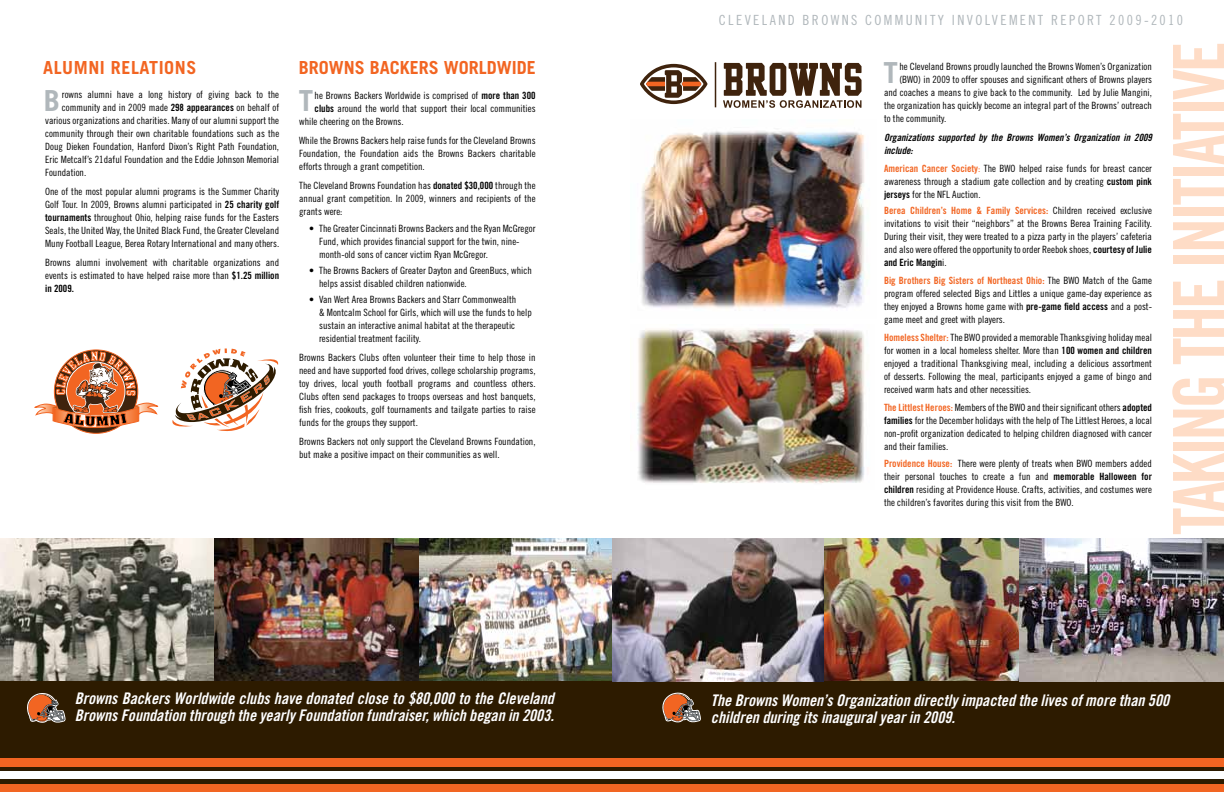
<style>
.page{position:relative;width:1224px;height:792px;background:#fff}
.page>*{position:absolute;margin:0;border:0;box-sizing:border-box;transform-origin:0 0}
.t1{font:72px "Trade Gothic Bold Cond Twenty";letter-spacing:-.05em;color:#fedcc6}
.t2{font:700 29px "Trade Gothic";color:#b0b7bb}
.t3{font:700 18px "Trade Gothic";color:#f26522}
.t4{font:700 18px "Trade Gothic";letter-spacing:.03em;color:#f26522}
.t5{font:16px/17px "Trade Gothic Bold Cond Twenty Obl";color:#fff}
.t6{font:14px "Trade Gothic Cond Eighteen";letter-spacing:.17em;color:#b0b7bb}
.t7{font:10px/13px "Trade Gothic Cond Eighteen";color:#000;text-align:justify}
.t8{font:10px/18px "Trade Gothic Bold Cond Twenty";color:#f26522}
.t9{font:10px/13px "Trade Gothic Bold Cond Twenty Obl";color:#000}
.t10{font:10px "Trade Gothic Bold Cond Twenty";color:#000}
.s1{font-family:"Trade Gothic Bold Cond Twenty";color:#f26522}
.s2{color:#f26522}
.s3{font-family:"Trade Gothic Bold Cond Twenty"}
.s4{font-family:"Trade Gothic Cond Eighteen";color:#000}
.s5{color:#000}
</style>
<div class="page">
<div style="left:0;top:673px;width:1224px;height:107px;background:#2d1b00"></div>
<div style="left:0;top:759px;width:1224px;height:33px;background:#f26522"></div>
<div style="left:0;top:767px;width:1224px;height:17px;background:#2d1b00"></div>
<div style="left:0;top:772px;width:1224px;height:7px;background:#fff"></div>
<svg style="left:27px;top:693px;width:39px;height:30px"></svg>
<img style="left:0;top:538px;width:808px;height:143px">
<img style="left:213px;top:538px;width:206px;height:143px">
<img style="left:808px;top:538px;width:416px;height:143px">
<svg style="left:723px;top:63px;width:139px;height:45px"></svg>
<hr style="left:715px;top:62px;width:1px;height:45px;background:#3f230d">
<svg style="left:640px;top:63px;width:68px;height:42px"></svg>
<img style="left:640px;top:131px;width:225px;height:179px">
<img style="left:637px;top:328px;width:227px;height:155px">
<svg style="left:662px;top:693px;width:39px;height:29px"></svg>
<svg style="left:172px;top:348px;width:107px;height:84px"></svg>
<svg style="left:35px;top:349px;width:123px;height:85px"></svg>
<h3 class="t6" style="left:719px;top:12px;width:466px">CLEVELAND BROWNS COMMUNITY INVOLVEMENT REPORT 2009-2010</h3>
<h1 class="t1" style="left:1156px;top:535px;width:495px;rotate:-90deg">TAKING THE INITIATIVE</h1>
<h3 class="t4" style="left:43px;top:57px;width:155px">ALUMNI RELATIONS</h3>
<h3 class="t3" style="left:299px;top:57px;width:239px">BROWNS BACKERS WORLDWIDE</h3>
<p class="t7" style="left:899px;top:59px;width:254px">he Cleveland Browns proudly launched the Browns Women’s Organization</p>
<p class="t7" style="left:899px;top:72px;width:254px">(BWO) in 2009 to offer spouses and significant others of Browns players</p>
<p class="t7" style="left:884px;top:85px;width:270px">and coaches a means to give back to the community. Led by Julie Mangini,</p>
<p class="t7" style="left:884px;top:98px;width:270px">the organization has quickly become an integral part of the Browns’ outreach</p>
<p class="t7" style="left:884px;top:111px;width:64px">to the community.</p>
<p class="t9" style="left:884px;top:130px;width:270px">Organizations supported by the Browns Women’s Organization in 2009 include:</p>
<p class="t7" style="left:884px;top:161px;width:270px"><span class="s1">American Cancer Society</span><span class="s2">:</span> The BWO helped raise funds for breast cancer awareness through a stadium gate collection and by creating <span class="s3">custom pink jerseys</span> for the NFL Auction.</p>
<p class="t8" style="left:884px;top:201px;width:270px">Berea Children’s Home &amp; Family Services: <span class="s4">Children received exclusive</span></p>
<p class="t7" style="left:884px;top:216px;width:269px">invitations to visit their “neighbors” at the Browns Berea Training Facility.<br>During their visit, they were treated to a pizza party in the players’ cafeteria and also were offered the opportunity to order Reebok shoes, <span class="s3">courtesy of Julie</span></p>
<p class="t8" style="left:884px;top:253px;width:270px"><span class="s5">and Eric Mangin</span><span class="s4">i.<br></span>Big Brothers Big Sisters of Northeast Ohio: <span class="s4">The BWO Match of the Game</span></p>
<p class="t7" style="left:884px;top:286px;width:270px">program offered selected Bigs and Littles a unique game-day experience as they enjoyed a Browns home game with <span class="s3">pre-game field access</span> and a post&shy;game meet and greet with players.</p>
<p class="t7" style="left:884px;top:330px;width:270px"><span class="s1">Homeless Shelter:</span> The BWO provided a memorable Thanksgiving holiday meal for women in a local homeless shelter. More than <span class="s3">100 women and children </span>enjoyed a traditional Thanksgiving meal, including a delicious assortment of desserts. Following the meal, participants enjoyed a game of bingo and received warm hats and other necessities.</p>
<p class="t7" style="left:884px;top:400px;width:270px"><span class="s1">The Littlest Heroes:</span> Members of the BWO and their significant others <span class="s3">adopted families</span> for the December holidays with the help of The Littlest Heroes, a local non-profit organization dedicated to helping children diagnosed with cancer and their families.</p>
<p class="t7" style="left:884px;top:456px;width:270px"><span class="s1">Providence House:</span> There were plenty of treats when BWO members added their personal touches to create a fun and <span class="s3">memorable Halloween for children</span> residing at Providence House. Crafts, activities, and costumes were the children’s favorites during this visit from the BWO.</p>
<h2 class="t2" style="left:884px;top:55px;width:16px">T</h2>
<h2 class="t2" style="left:44px;top:83px;width:18px">B</h2>
<h2 class="t2" style="left:299px;top:83px;width:16px">T</h2>
<p class="t7" style="left:62px;top:88px;width:219px">rowns alumni have a long history of giving back to the</p>
<p class="t7" style="left:62px;top:101px;width:219px">community and in 2009 made <span class="s3">298 appearances</span> on behalf of</p>
<p class="t7" style="left:45px;top:114px;width:235px">various organizations and charities. Many of our alumni support the</p>
<p class="t7" style="left:45px;top:127px;width:236px">community through their own charitable foundations such as the</p>
<p class="t7" style="left:45px;top:140px;width:236px">Doug Dieken Foundation, Hanford Dixon’s Right Path Foundation,</p>
<p class="t7" style="left:45px;top:153px;width:236px">Eric Metcalf’s 21daful Foundation and the Eddie Johnson Memorial</p>
<p class="t7" style="left:45px;top:166px;width:43px">Foundation.</p>
<p class="t7" style="left:45px;top:185px;width:236px">One of the most popular alumni programs is the Summer Charity Golf Tour. In 2009, Browns alumni participated in <span class="s3">25 charity golf tournaments</span> throughout Ohio, helping raise funds for the Easters Seals, the United Way, the United Black Fund, the Greater Cleveland Muny Football League, Berea Rotary International and many others.</p>
<p class="t7" style="left:45px;top:256px;width:236px">Browns alumni involvement with charitable organizations and events is estimated to have helped raise more than <span class="s3">$1.25 million</span></p>
<p class="t10" style="left:45px;top:282px;width:30px">in 2009.</p>
<p class="t7" style="left:315px;top:88px;width:222px">he Browns Backers Worldwide is comprised of <span class="s3">more than 300</span></p>
<p class="t7" style="left:315px;top:101px;width:222px"><span class="s3">clubs</span> around the world that support their local communities</p>
<p class="t7" style="left:299px;top:114px;width:106px">while cheering on the Browns.</p>
<p class="t7" style="left:299px;top:133px;width:238px">While the Browns Backers help raise funds for the Cleveland Browns Foundation, the Foundation aids the Browns Backers charitable efforts through a grant competition.</p>
<p class="t7" style="left:299px;top:178px;width:238px">The Cleveland Browns Foundation has <span class="s3">donated $30,000</span> through the annual grant competition. In 2009, winners and recipients of the grants were:</p>
<p class="t7" style="left:319px;top:221px;width:218px;text-align:left;text-indent:-10px">• The Greater Cincinnati Browns Backers and the Ryan McGregor<br>Fund, which provides financial support for the twin, nine&shy;month-old sons of cancer victim Ryan McGregor.</p>
<p class="t7" style="left:319px;top:263px;width:214px;text-indent:-10px">• The Browns Backers of Greater Dayton and GreenBucs, which helps assist disabled children nationwide.</p>
<p class="t7" style="left:319px;top:292px;width:214px;text-align:left;text-indent:-10px">• Van Wert Area Browns Backers and Starr Commonwealth<br>&amp; Montcalm School for Girls, which will use the funds to help sustain an interactive animal habitat at the therapeutic residential treatment facility.</p>
<p class="t7" style="left:299px;top:350px;width:238px">Browns Backers Clubs often volunteer their time to help those in need and have supported food drives, college scholarship programs, toy drives, local youth football programs and countless others.<br>Clubs often send packages to troops overseas and host banquets, fish fries, cookouts, golf tournaments and tailgate parties to raise funds for the groups they support.</p>
<p class="t7" style="left:299px;top:434px;width:238px">Browns Backers not only support the Cleveland Browns Foundation, but make a positive impact on their communities as well.</p>
<h3 class="t5" style="left:75px;top:690px;width:481px">Browns Backers Worldwide clubs have donated close to $80,000 to the Cleveland<br>Browns Foundation through the yearly Foundation fundraiser, which began in 2003.</h3>
<h3 class="t5" style="left:711px;top:692px;width:460px">The Browns Women’s Organization directly impacted the lives of more than 500 children during its inaugural year in 2009.</h3>
</div>
